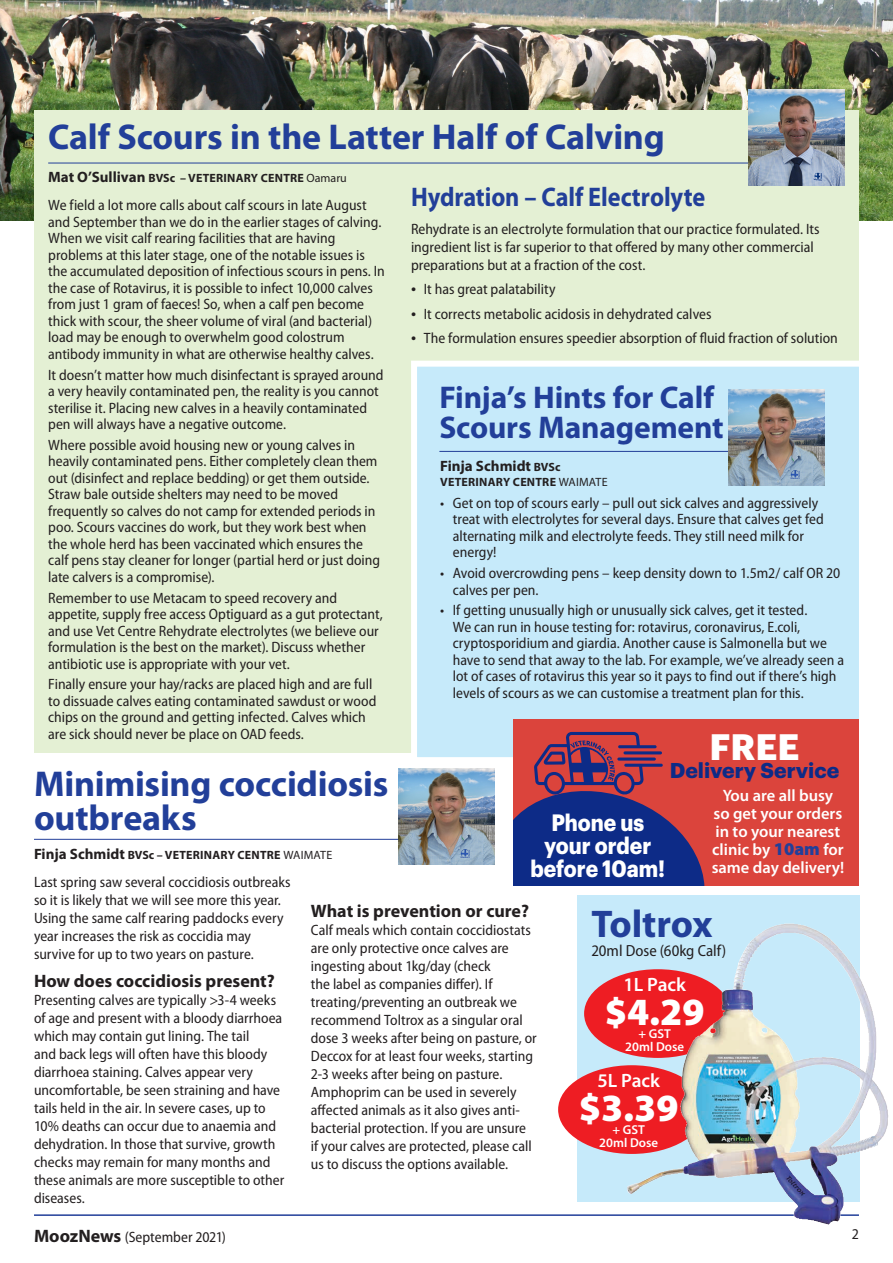
<style>
.page{position:relative;width:893px;height:1263px;background:#fff}
.page>*{position:absolute;margin:0;border:0;box-sizing:border-box;transform-origin:0 0}
.t1{font:900 38.7px "Myriad Pro";color:#fff}
.t2{font:700 38.7px "Myriad Pro";letter-spacing:-.005em;color:#223f99}
.INDENT_NO_HANG{font:700 36px/34.5px "Myriad Pro";letter-spacing:-.005em;color:#223f99}
.Default{font:700 36px "Graphik";color:#fff}
.t3{font:700 31.5px/30px "Myriad Pro";letter-spacing:-.005em;color:#223f99}
.t4{font:700 27px "Myriad Pro";letter-spacing:-.005em;color:#223f99;scale:.9 1}
.Default-2{font:700 23.1px/23.1px "Graphik";color:#fff;text-align:center;scale:.9 1}
.Default-3{font:700 21px "Graphik";color:#0d2b87}
.t5{font:600 19.35px "Myriad Pro";color:#fff}
.t6{font:700 18px "Myriad Pro";color:#231f20}
.Default-4{font:600 16.5px/18px "Myriad Pro";color:#fff;text-align:center}
.t7{font:semi-condensed 16.2px "Myriad Pro";color:#231f20}
.INDENT_NO_HANG-2{font:semi-condensed 15px/16.5px "Myriad Pro";color:#231f20}
.t8{font:700 15px "Myriad Pro";color:#231f20}
.t9{font:600 12.9px/12.9px "Myriad Pro";color:#fff;text-align:center}
.text{font:700 12px "Myriad Pro";letter-spacing:.02em;color:#231f20}
.s1{font-size:15px}
.s2{font-weight:400}
.s3{font-stretch:normal;font-size:18px}
.s4{font-size:12px}
.s5{font-weight:900;font-size:18px;color:#223f99}
.s6{font-weight:700;font-stretch:normal;font-size:18px}
</style>
<div class="page">
<img style="left:0;top:0;width:893px;height:221px">
<div style="left:34px;top:111px;width:825px;height:642px;background:#e4f0d4"></div>
<hr style="left:48px;top:163px;width:722px;height:1px;background:#223f99">
<div style="left:411px;top:360px;width:448px;height:397px;background:#c6eafa"></div>
<hr style="left:439px;top:451px;width:374px;height:1px;background:#223f99">
<hr style="left:34px;top:839px;width:436px;height:1px;background:#223f99">
<img style="left:729px;top:389px;width:96px;height:97px">
<img style="left:398px;top:769px;width:97px;height:96px">
<img style="left:748px;top:89px;width:96px;height:96px">
<div style="left:513px;top:719px;width:346px;height:166px;background:#db443c"></div>
<svg style="left:513px;top:732px;width:192px;height:153px"></svg>
<hr style="left:34px;top:1214px;width:825px;height:2px;background:#223f99">
<div style="left:577px;top:895px;width:283px;height:307px;background:#c6eafa"></div>
<div style="left:584px;top:969px;width:147px;height:89px;background:#ee1d23;border-radius:50%"></div>
<div style="left:558px;top:1065px;width:147px;height:89px;background:#ee1d23;border-radius:50%"></div>
<img style="left:623px;top:923px;width:265px;height:302px">
<p class="INDENT_NO_HANG" style="left:48px;top:118px;width:618px">Calf Scours in the Latter Half of Calving</p>
<p class="text" style="left:48px;top:170px;width:300px"><span class="s1">Mat O’Sullivan</span> BVSc – VETERINARY CENTRE <span class="s2">Oamaru</span></p>
<p class="t4" style="left:411px;top:179px;width:329px">Hydration – Calf Electrolyte</p>
<p class="INDENT_NO_HANG-2" style="left:48px;top:197px;width:338px">We field a lot more calls about calf scours in late August and September than we do in the earlier stages of calving.<br>When we visit calf rearing facilities that are having problems at this later stage, one of the notable issues is the accumulated deposition of infectious scours in pens. In the case of Rotavirus, it is possible to infect 10,000 calves from just 1 gram of faeces! So, when a calf pen become thick with scour, the sheer volume of viral (and bacterial) load may be enough to overwhelm good colostrum antibody immunity in what are otherwise healthy calves.</p>
<p class="INDENT_NO_HANG-2" style="left:48px;top:367px;width:337px">It doesn’t matter how much disinfectant is sprayed around a very heavily contaminated pen, the reality is you cannot sterilise it. Placing new calves in a heavily contaminated pen will always have a negative outcome.</p>
<p class="INDENT_NO_HANG-2" style="left:48px;top:437px;width:333px">Where possible avoid housing new or young calves in heavily contaminated pens. Either completely clean them out (disinfect and replace bedding) or get them outside.<br>Straw bale outside shelters may need to be moved frequently so calves do not camp for extended periods in poo. Scours vaccines do work, but they work best when the whole herd has been vaccinated which ensures the calf pens stay cleaner for longer (partial herd or just doing late calvers is a compromise).</p>
<p class="INDENT_NO_HANG-2" style="left:48px;top:590px;width:336px">Remember to use Metacam to speed recovery and appetite, supply free access Optiguard as a gut protectant, and use Vet Centre Rehydrate electrolytes (we believe our formulation is the best on the market). Discuss whether antibiotic use is appropriate with your vet.</p>
<p class="INDENT_NO_HANG-2" style="left:48px;top:676px;width:330px">Finally ensure your hay/racks are placed high and are full to dissuade calves eating contaminated sawdust or wood chips on the ground and getting infected. Calves which are sick should never be place on OAD feeds.</p>
<p class="INDENT_NO_HANG-2" style="left:411px;top:220px;width:410px;line-height:18px">Rehydrate is an electrolyte formulation that our practice formulated. Its ingredient list is far superior to that offered by many other commercial preparations but at a fraction of the cost.</p>
<p class="INDENT_NO_HANG-2" style="left:411px;top:281px;width:146px"><span class="s3">•</span> It has great palatability</p>
<p class="INDENT_NO_HANG-2" style="left:411px;top:306px;width:302px"><span class="s3">•</span> It corrects metabolic acidosis in dehydrated calves</p>
<p class="INDENT_NO_HANG-2" style="left:411px;top:330px;width:428px"><span class="s3">•</span> The formulation ensures speedier absorption of fluid fraction of solution</p>
<p class="t3" style="left:439px;top:381px;width:286px">Finja’s Hints for Calf<br>Scours Management</p>
<p class="t8" style="left:440px;top:456px;width:122px">Finja Schmidt <span class="s4">BVSc</span></p>
<p class="text" style="left:440px;top:474px;width:169px">VETERINARY CENTRE <span class="s2">WAIMATE</span></p>
<p class="INDENT_NO_HANG-2" style="left:453px;top:495px;width:372px;text-indent:-13px">• Get on top of scours early – pull out sick calves and aggressively treat with electrolytes for several days. Ensure that calves get fed alternating milk and electrolyte feeds. They still need milk for energy!</p>
<p class="INDENT_NO_HANG-2" style="left:453px;top:565px;width:389px;text-indent:-13px">• Avoid overcrowding pens – keep density down to 1.5m2/ calf OR 20 calves per pen.</p>
<p class="INDENT_NO_HANG-2" style="left:453px;top:602px;width:393px;text-indent:-13px">• If getting unusually high or unusually sick calves, get it tested.<br>We can run in house testing for: rotavirus, coronavirus, E.coli, cryptosporidium and giardia. Another cause is Salmonella but we have to send that away to the lab. For example, we’ve already seen a lot of cases of rotavirus this year so it pays to find out if there’s high levels of scours as we can customise a treatment plan for this.</p>
<p class="Default" style="left:709px;top:719px;width:92px">FREE</p>
<p class="Default-3" style="left:670px;top:754px;width:171px">Delivery Service</p>
<p class="Default-4" style="left:712px;top:786px;width:134px">You are all busy<br>so get your orders in to your nearest clinic by <span class="s5">10am</span> for same day delivery!</p>
<p class="INDENT_NO_HANG" style="left:34px;top:765px;width:356px">Minimising coccidiosis outbreaks</p>
<p class="Default-2" style="left:530px;top:809px;width:151px">Phone us your order before 10am!</p>
<p class="t2" style="left:591px;top:899px;width:123px">Toltrox</p>
<p class="t7" style="left:591px;top:942px;width:136px">20ml Dose (60kg Calf)</p>
<p class="t5" style="left:623px;top:972px;width:64px">1L Pack</p>
<p class="t1" style="left:605px;top:986px;width:101px">$4.29</p>
<p class="t9" style="left:625px;top:1026px;width:60px">+ GST<br>20ml Dose</p>
<p class="t5" style="left:597px;top:1068px;width:64px">5L Pack</p>
<p class="t1" style="left:579px;top:1082px;width:101px">$3.39</p>
<p class="t9" style="left:599px;top:1122px;width:60px">+ GST<br>20ml Dose</p>
<p class="text" style="left:34px;top:847px;width:300px"><span class="s1">Finja Schmidt</span> BVSc – VETERINARY CENTRE <span class="s2">WAIMATE</span></p>
<p class="INDENT_NO_HANG-2" style="left:34px;top:873px;width:258px;line-height:18px">Last spring saw several coccidiosis outbreaks so it is likely that we will see more this year.<br>Using the same calf rearing paddocks every year increases the risk as coccidia may survive for up to two years on pasture.</p>
<p class="t6" style="left:34px;top:969px;width:242px">How does coccidiosis present?</p>
<p class="INDENT_NO_HANG-2" style="left:34px;top:991px;width:252px;line-height:18px">Presenting calves are typically &gt;3-4 weeks of age and present with a bloody diarrhoea which may contain gut lining. The tail<br>and back legs will often have this bloody diarrhoea staining. Calves appear very uncomfortable, be seen straining and have tails held in the air. In severe cases, up to 10% deaths can occur due to anaemia and dehydration. In those that survive, growth checks may remain for many months and these animals are more susceptible to other diseases.</p>
<p class="t6" style="left:311px;top:899px;width:220px">What is prevention or cure?</p>
<p class="INDENT_NO_HANG-2" style="left:311px;top:921px;width:227px;line-height:18px">Calf meals which contain coccidiostats are only protective once calves are ingesting about 1kg/day (check<br>the label as companies differ). If treating/preventing an outbreak we recommend Toltrox as a singular oral dose 3 weeks after being on pasture, or Deccox for at least four weeks, starting 2-3 weeks after being on pasture.<br>Amphoprim can be used in severely affected animals as it also gives anti&shy;bacterial protection. If you are unsure if your calves are protected, please call us to discuss the options available.</p>
<p class="INDENT_NO_HANG-2" style="left:34px;top:1229px;width:194px"><span class="s6">MoozNews</span> (September 2021)</p>
<p class="INDENT_NO_HANG-2" style="left:852px;top:1226px;width:9px">2</p>
</div>
